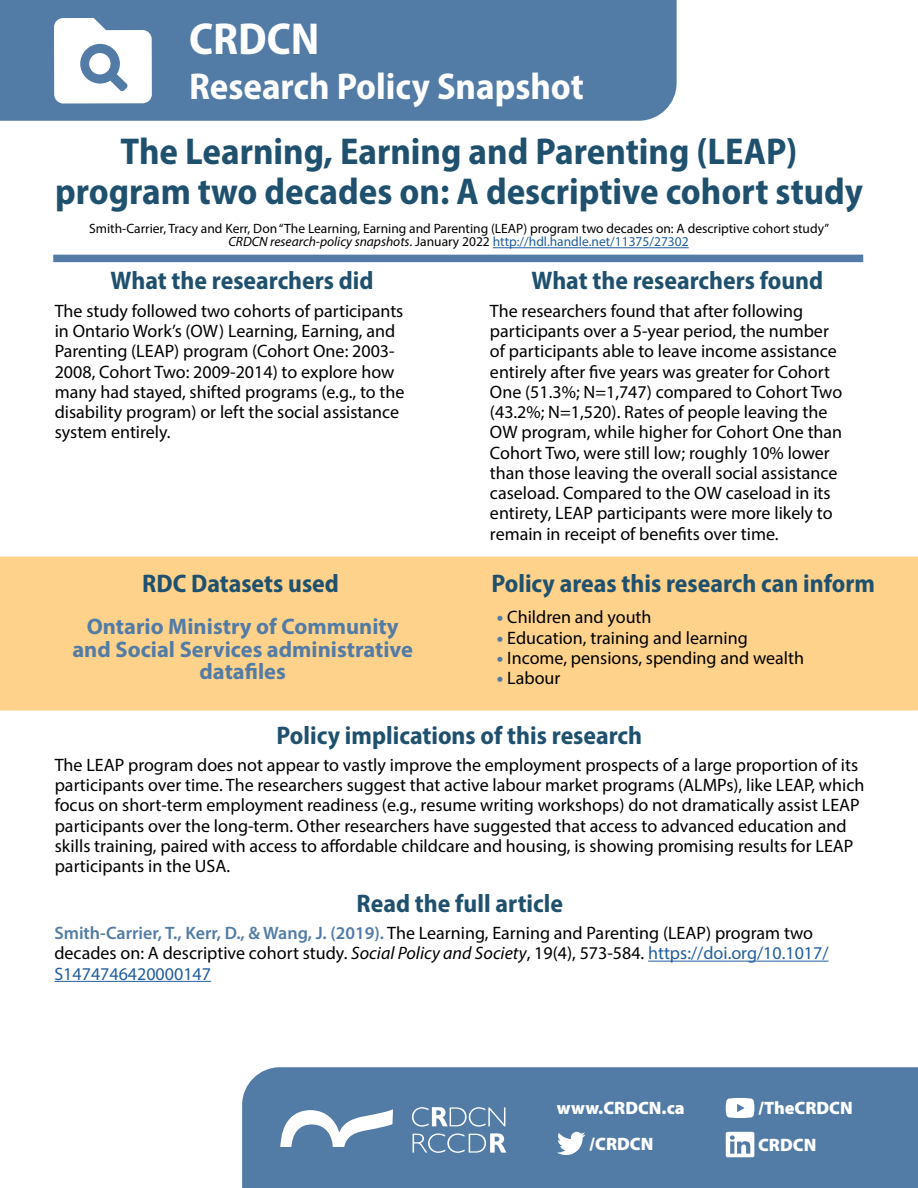
<style>
.page{position:relative;width:918px;height:1188px;background:#fff}
.page>*{position:absolute;margin:0;border:0;box-sizing:border-box;transform-origin:0 0}
.title_small{font:700 semi-condensed 45px "Myriad Pro";color:#fff}
.title_large{font:700 semi-condensed 37.5px/39.8px "Myriad Pro";color:#1f516e;text-align:center}
.title_small-2{font:700 semi-condensed 37.5px "Myriad Pro";color:#fff}
.Body_Headings{font:700 semi-condensed 25.5px "Myriad Pro";color:#1f516e}
.Datasets{font:700 22.5px/22.5px "Myriad Pro";color:#527ca6;text-align:center}
.Body{font:18px/20.2px "Myriad Pro";color:#000}
.Body_bold{font:900 18px "Myriad Pro";color:#fff}
.Body-2{font:13.5px/13.5px "Myriad Pro";color:#000;text-align:center}
.s1{font-style:italic}
.s2{color:#215e9e}
.s3{font-weight:900;color:#527ca6}
.s4{font-weight:600;color:#527ca6}
</style>
<div class="page">
<div style="left:0;top:557px;width:918px;height:154px;background:#fed28b"></div>
<div style="left:0;top:0;width:677px;height:121px;background:#527ca6"></div>
<svg style="left:54px;top:18px;width:98px;height:86px"></svg>
<div style="left:53px;top:255px;width:810px;height:7px;background:#527ca6"></div>
<hr style="left:648px;top:961px;width:181px;height:1px;background:#215e9e">
<hr style="left:54px;top:981px;width:157px;height:1px;background:#215e9e">
<div style="left:242px;top:1067px;width:676px;height:121px;background:#527ca6"></div>
<svg style="left:280px;top:1109px;width:113px;height:50px"></svg>
<div style="left:272px;top:1148px;width:76px;height:20px;background:#527ca6"></div>
<svg style="left:412px;top:1107px;width:93px;height:20px"></svg>
<svg style="left:413px;top:1133px;width:93px;height:20px;background:#7e9dbc"></svg>
<svg style="left:557px;top:1132px;width:29px;height:23px"></svg>
<svg style="left:726px;top:1098px;width:28px;height:20px"></svg>
<svg style="left:726px;top:1132px;width:28px;height:25px"></svg>
<hr style="left:493px;top:247px;width:196px;height:1px;background:#215e9e">
<p class="title_small" style="left:189px;top:10px;width:132px">CRDCN</p>
<p class="title_small-2" style="left:189px;top:63px;width:397px">Research Policy Snapshot</p>
<p class="title_large" style="left:55px;top:130px;width:809px">The Learning, Earning and Parenting (LEAP) program two decades on: A descriptive cohort study</p>
<p class="Body-2" style="left:89px;top:221px;width:742px">Smith-Carrier, Tracy and Kerr, Don “The Learning, Earning and Parenting (LEAP) program two decades on: A descriptive cohort study”<br><span class="s1">CRDCN research-policy snapshots</span>. January 2022 <span class="s2">http://hdl.handle.net/11375/27302</span></p>
<p class="Body_Headings" style="left:111px;top:264px;width:265px">What the researchers did</p>
<p class="Body" style="left:55px;top:300px;width:351px">The study followed two cohorts of participants in Ontario Work’s (OW) Learning, Earning, and Parenting (LEAP) program (Cohort One: 2003- 2008, Cohort Two: 2009-2014) to explore how many had stayed, shifted programs (e.g., to the disability program) or left the social assistance system entirely.</p>
<p class="Body_Headings" style="left:142px;top:567px;width:198px">RDC Datasets used</p>
<p class="Datasets" style="left:72px;top:615px;width:342px">Ontario Ministry of Community and Social Services administrative datafiles</p>
<p class="Body_Headings" style="left:531px;top:264px;width:293px">What the researchers found</p>
<p class="Body" style="left:490px;top:300px;width:354px">The researchers found that after following participants over a 5-year period, the number of participants able to leave income assistance entirely after five years was greater for Cohort One (51.3%; N=1,747) compared to Cohort Two (43.2%; N=1,520). Rates of people leaving the OW program, while higher for Cohort One than Cohort Two, were still low; roughly 10% lower than those leaving the overall social assistance caseload. Compared to the OW caseload in its entirety, LEAP participants were more likely to remain in receipt of benefits over time.</p>
<p class="Body_Headings" style="left:492px;top:567px;width:385px">Policy areas this research can inform</p>
<p class="Body" style="left:497px;top:607px;width:156px"><span class="s3">•</span> Children and youth</p>
<p class="Body" style="left:497px;top:627px;width:253px"><span class="s3">•</span> Education, training and learning</p>
<p class="Body" style="left:497px;top:647px;width:309px"><span class="s3">•</span> Income, pensions, spending and wealth</p>
<p class="Body" style="left:497px;top:668px;width:65px"><span class="s3">•</span> Labour</p>
<p class="Body_Headings" style="left:277px;top:719px;width:367px">Policy implications of this research</p>
<p class="Body" style="left:55px;top:754px;width:811px">The LEAP program does not appear to vastly improve the employment prospects of a large proportion of its participants over time. The researchers suggest that active labour market programs (ALMPs), like LEAP, which focus on short-term employment readiness (e.g., resume writing workshops) do not dramatically assist LEAP participants over the long-term. Other researchers have suggested that access to advanced education and skills training, paired with access to affordable childcare and housing, is showing promising results for LEAP participants in the USA.</p>
<p class="Body_Headings" style="left:357px;top:887px;width:208px">Read the full article</p>
<p class="Body" style="left:54px;top:923px;width:776px"><span class="s4">Smith-Carrier, T., Kerr, D., &amp; Wang, J. (2019).</span> The Learning, Earning and Parenting (LEAP) program two decades on: A descriptive cohort study. <span class="s1">Social Policy and Society</span>, 19(4), 573-584. <span class="s2">https://doi.org/10.1017/<br>S1474746420000147</span></p>
<p class="Body_bold" style="left:557px;top:1096px;width:129px">www.CRDCN.ca</p>
<p class="Body_bold" style="left:589px;top:1132px;width:66px">/CRDCN</p>
<p class="Body_bold" style="left:758px;top:1096px;width:96px">/TheCRDCN</p>
<p class="Body_bold" style="left:758px;top:1133px;width:60px">CRDCN</p>
</div>
